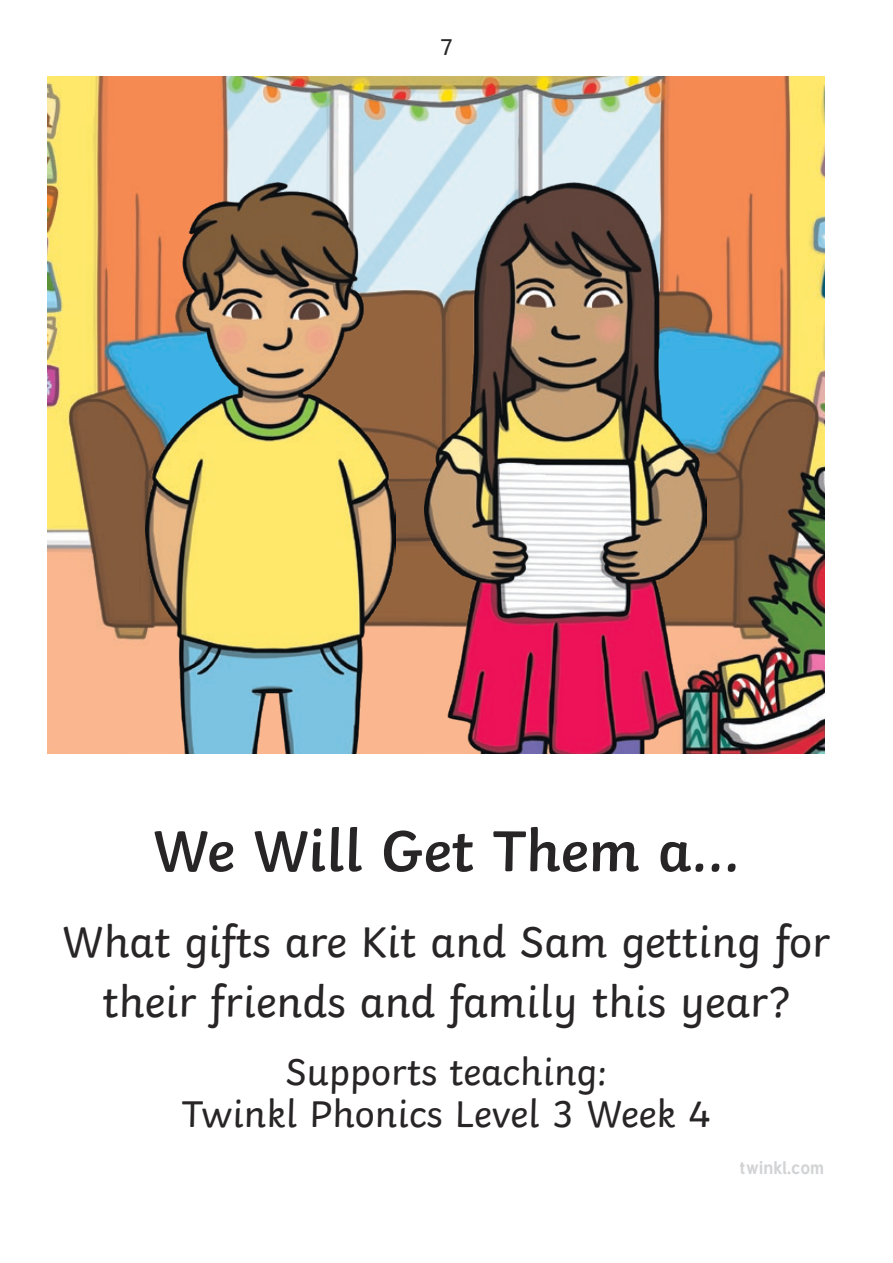
<style>
.page{position:relative;width:893px;height:1263px;background:#fff}
.page>*{position:absolute;margin:0;border:0;box-sizing:border-box;transform-origin:0 0}
.t1{font:600 60.15px "Twinkl";color:#282526}
.t2{font:45.15px/60.2px "Twinkl";color:#282526;text-align:center}
.t3{font:39.15px/42.2px "Twinkl";color:#282526;text-align:center}
.t4{font:24.15px "Twinkl";color:#282526}
.t5{font:700 18px "Tuffy";color:#d2d3d5}
</style>
<div class="page">
<img style="left:48px;top:77px;width:776px;height:676px">
<img style="left:146px;top:183px;width:250px;height:570px">
<img style="left:424px;top:183px;width:283px;height:570px">
<p class="t4" style="left:439px;top:28px;width:16px">7</p>
<p class="t1" style="left:153px;top:803px;width:588px">We Will Get Them a...</p>
<p class="t2" style="left:63px;top:907px;width:769px">What gifts are Kit and Sam getting for their friends and family this year?</p>
<p class="t3" style="left:182px;top:1047px;width:531px">Supports teaching:<br>Twinkl Phonics Level 3 Week 4</p>
<p class="t5" style="left:740px;top:1154px;width:86px">twinkl.com</p>
</div>
